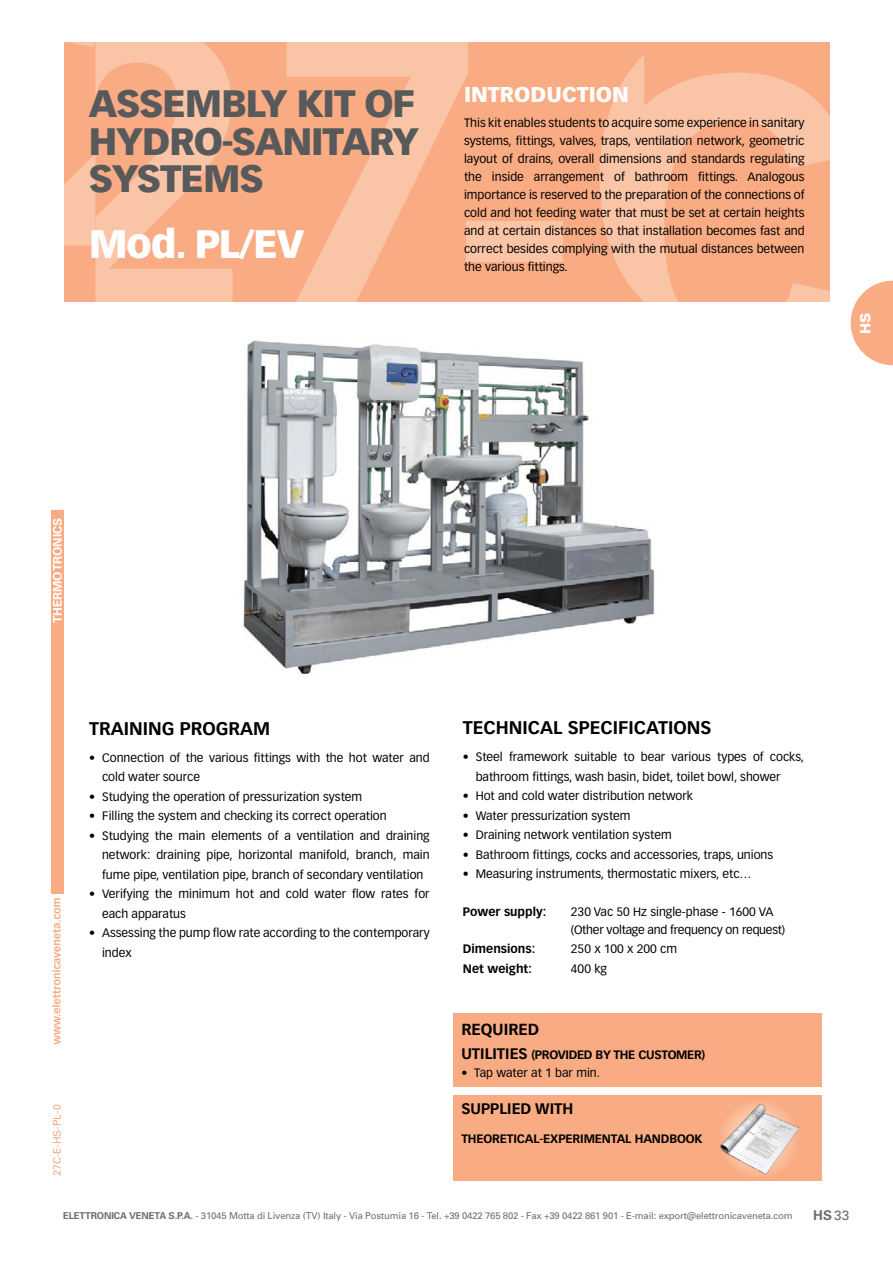
<style>
.page{position:relative;width:893px;height:1263px;background:#fff}
.page>*{position:absolute;margin:0;border:0;box-sizing:border-box;transform-origin:0 0}
.t1{font:900 39px "Vectora LH";letter-spacing:-.03em;color:#fff}
.t2{font:900 37.5px/37.5px "Vectora LH";letter-spacing:-.03em;color:#58595b;text-align:justify}
.t3{font:900 21px "Vectora LH";color:#fff}
.t4{font:700 18px "Vectora LH";color:#000}
.t5{font:700 15.75px "Vectora LH";color:#000}
.t6{font:700 15px "Vectora LH";color:#000}
.t7{font:900 14.25px "Univers";color:#fff}
.t8{font:700 13.5px "Univers";color:#6d6e71}
.t9{font:12px/18px "Vectora LH";color:#000}
.t10{font:700 12px "Vectora LH";letter-spacing:-.01em;color:#000}
.t11{font:12px/18px "Vectora LH";letter-spacing:-.02em;color:#000}
.t12{font:700 12px "Univers";color:#fff}
.t13{font:10.5px "Univers";letter-spacing:-.01em;color:#f9ab83}
.t14{font:9.45px "Univers";letter-spacing:-.015em;color:#6d6e71}
.s1{font-size:15px}
.s2{font-weight:700}
.s3{font-weight:400}
</style>
<div class="page">
<div style="left:64px;top:43px;width:766px;height:259px;background:#f9ab83"></div>
<div style="left:467px;top:222px;width:96px;height:40px;background:#fac4a7"></div>
<svg style="left:64px;top:42px;width:169px;height:260px"></svg>
<svg style="left:287px;top:42px;width:181px;height:260px"></svg>
<svg style="left:644px;top:73px;width:207px;height:254px"></svg>
<svg style="left:600px;top:55px;width:44px;height:247px"></svg>
<img style="left:243px;top:340px;width:412px;height:334px">
<div style="left:453px;top:1013px;width:369px;height:74px;background:#f9ab83"></div>
<div style="left:453px;top:1095px;width:369px;height:85px;background:#f9ab83"></div>
<div style="left:718px;top:1098px;width:81px;height:81px;background:#f9af88;border-radius:40px"></div>
<img style="left:720px;top:1104px;width:79px;height:71px">
<svg style="left:851px;top:281px;width:42px;height:84px"></svg>
<div style="left:51px;top:510px;width:13px;height:383px;background:#f9ab83"></div>
<svg style="left:52px;top:898px;width:9px;height:146px"></svg>
<h2 class="t2" style="left:89px;top:85px;width:332px">ASSEMBLY KIT OF HYDRO-SANITARY SYSTEMS</h2>
<h1 class="t1" style="left:89px;top:220px;width:217px">Mod. PL/EV</h1>
<h3 class="t3" style="left:464px;top:81px;width:166px">INTRODUCTION</h3>
<p class="t9" style="left:464px;top:114px;width:342px;text-align:justify">This kit enables students to acquire some experience in sanitary systems, fittings, valves, traps, ventilation network, geometric layout of drains, overall dimensions and standards regulating the inside arrangement of bathroom fittings. Analogous importance is reserved to the preparation of the connections of cold and hot feeding water that must be set at certain heights and at certain distances so that installation becomes fast and correct besides complying with the mutual distances between the various fittings.</p>
<p class="t7" style="left:857px;top:334px;width:23px;rotate:-90deg">HS</p>
<p class="t12" style="left:50px;top:623px;width:107px;rotate:-90deg">THERMOTRONICS</p>
<h3 class="t4" style="left:89px;top:717px;width:182px">TRAINING PROGRAM</h3>
<p class="t9" style="left:102px;top:748px;width:329px;line-height:19.5px;text-indent:-13px">• Connection of the various fittings with the hot water and cold water source</p>
<p class="t9" style="left:89px;top:787px;width:274px">• Studying the operation of pressurization system</p>
<p class="t9" style="left:89px;top:807px;width:299px">• Filling the system and checking its correct operation</p>
<p class="t9" style="left:102px;top:826px;width:329px;line-height:19.5px;text-align:justify;text-indent:-13px">• Studying the main elements of a ventilation and draining network: draining pipe, horizontal manifold, branch, main fume pipe, ventilation pipe, branch of secondary ventilation</p>
<p class="t9" style="left:102px;top:884px;width:329px;line-height:19.5px;text-indent:-13px">• Verifying the minimum hot and cold water flow rates for each apparatus</p>
<p class="t9" style="left:102px;top:923px;width:329px;line-height:19.5px;text-indent:-13px">• Assessing the pump flow rate according to the contemporary index</p>
<p class="t13" style="left:51px;top:1176px;width:73px;rotate:-90deg">27C-E-HS-PL-0</p>
<h3 class="t4" style="left:463px;top:717px;width:250px">TECHNICAL SPECIFICATIONS</h3>
<p class="t9" style="left:476px;top:747px;width:330px;line-height:19.5px;text-indent:-13px">• Steel framework suitable to bear various types of cocks, bathroom fittings, wash basin, bidet, toilet bowl, shower</p>
<p class="t9" style="left:463px;top:787px;width:232px">• Hot and cold water distribution network</p>
<p class="t9" style="left:463px;top:807px;width:169px">• Water pressurization system</p>
<p class="t9" style="left:463px;top:826px;width:210px">• Draining network ventilation system</p>
<p class="t9" style="left:463px;top:846px;width:312px">• Bathroom fittings, cocks and accessories, traps, unions</p>
<p class="t9" style="left:463px;top:865px;width:290px">• Measuring instruments, thermostatic mixers, etc…</p>
<p class="t10" style="left:463px;top:904px;width:85px">Power supply:</p>
<p class="t11" style="left:571px;top:903px;width:216px">230 Vac 50 Hz single-phase - 1600 VA (Other voltage and frequency on request)</p>
<p class="t10" style="left:463px;top:942px;width:74px">Dimensions:</p>
<p class="t9" style="left:571px;top:940px;width:108px">250 x 100 x 200 cm</p>
<p class="t10" style="left:463px;top:961px;width:71px">Net weight:</p>
<p class="t9" style="left:571px;top:960px;width:38px">400 kg</p>
<h3 class="t5" style="left:461px;top:1019px;width:79px">REQUIRED</h3>
<p class="t10" style="left:461px;top:1047px;width:245px"><span class="s1">UTILITIES</span> (PROVIDED BY THE CUSTOMER)</p>
<p class="t9" style="left:461px;top:1063px;width:140px">• Tap water at 1 bar min.</p>
<p class="t6" style="left:461px;top:1100px;width:113px">SUPPLIED WITH</p>
<p class="t10" style="left:461px;top:1132px;width:243px">THEORETICAL-EXPERIMENTAL HANDBOOK</p>
<p class="t14" style="left:63px;top:1210px;width:731px"><span class="s2">ELETTRONICA VENETA S.P.A.</span> - 31045 Motta di Livenza (TV) Italy - Via Postumia 16 - Tel. +39 0422 765 802 - Fax +39 0422 861 901 - E-mail: export@elettronicaveneta.com</p>
<p class="t8" style="left:813px;top:1207px;width:38px">HS <span class="s3">33</span></p>
</div>
